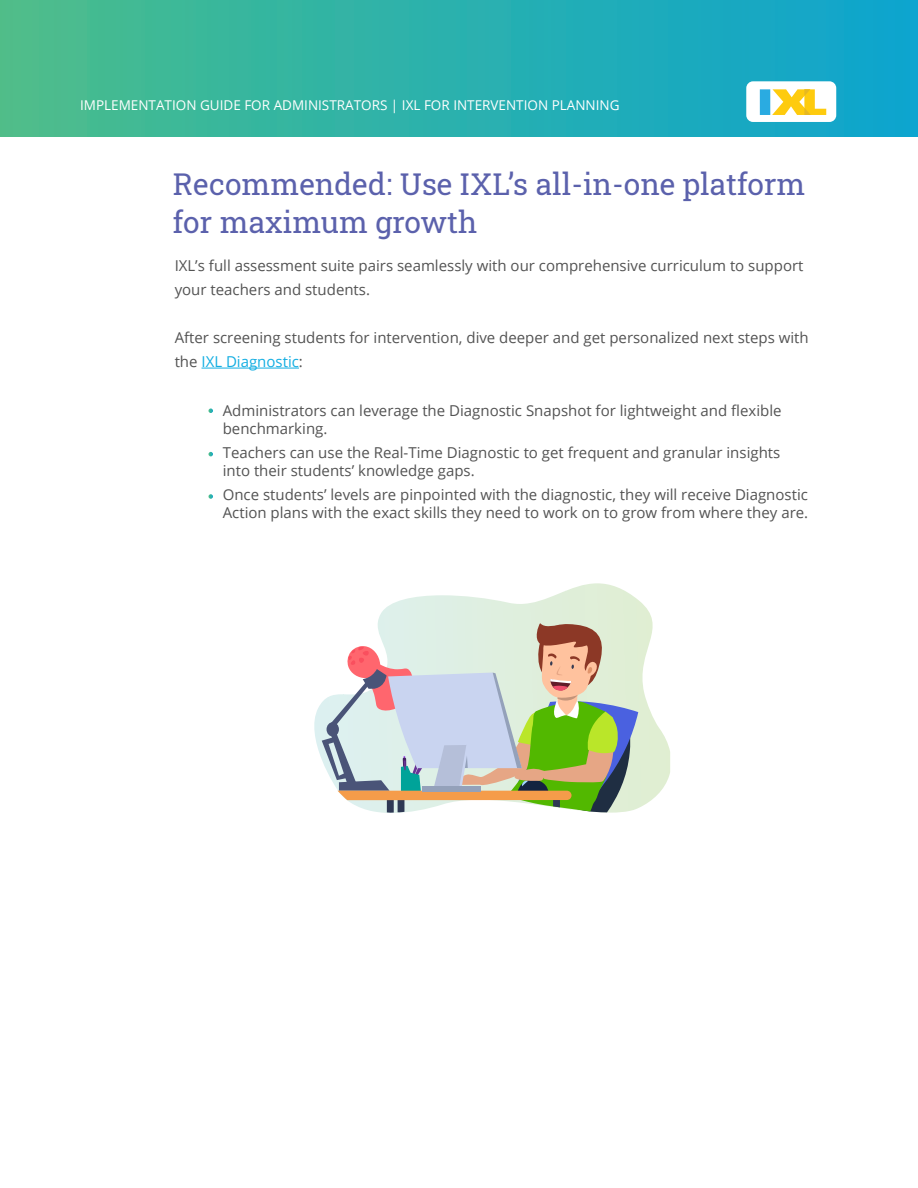
<style>
.page{position:relative;width:918px;height:1188px;background:#fff}
.page>*{position:absolute;margin:0;border:0;box-sizing:border-box;transform-origin:0 0}
.Blue_bullet{font:30px "Roboto Slab";color:#5b61ac}
.t1{font:15px/24px "Open Sans";color:#535353}
.t2{font:13.5px "Open Sans";color:#fff}
.s1{color:#13aee2}
</style>
<div class="page">
<div style="left:0;top:0;width:918px;height:136px;background:linear-gradient(to right,#4bbd8b,#0ba4d0)"></div>
<div style="left:746px;top:81px;width:90px;height:41px;background:#fff;border-radius:7px"></div>
<div style="left:760px;top:89px;width:10px;height:26px;background:#2aabe1"></div>
<svg style="left:772px;top:89px;width:54px;height:26px"></svg>
<hr style="left:202px;top:368px;width:97px;height:1px;background:#13aee2">
<svg style="left:208px;top:408px;width:5px;height:5px"></svg>
<svg style="left:208px;top:452px;width:5px;height:4px"></svg>
<svg style="left:208px;top:494px;width:5px;height:5px"></svg>
<svg style="left:314px;top:583px;width:356px;height:225px"></svg>
<svg style="left:322px;top:612px;width:316px;height:201px;background:#c5cab7"></svg>
<p class="t2" style="left:80px;top:96px;width:541px">IMPLEMENTATION GUIDE FOR ADMINISTRATORS | IXL FOR INTERVENTION PLANNING</p>
<p class="Blue_bullet" style="left:173px;top:164px;width:634px">Recommended: Use IXL’s all-in-one platform</p>
<p class="Blue_bullet" style="left:173px;top:201px;width:306px">for maximum growth</p>
<p class="t1" style="left:175px;top:253px;width:630px">IXL’s full assessment suite pairs seamlessly with our comprehensive curriculum to support your teachers and students.</p>
<p class="t1" style="left:175px;top:325px;width:636px">After screening students for intervention, dive deeper and get personalized next steps with the <span class="s1">IXL Diagnostic</span>:</p>
<p class="t1" style="left:223px;top:398px;width:560px">Administrators can leverage the Diagnostic Snapshot for lightweight and flexible</p>
<p class="t1" style="left:223px;top:416px;width:106px">benchmarking.</p>
<p class="t1" style="left:223px;top:440px;width:559px">Teachers can use the Real-Time Diagnostic to get frequent and granular insights</p>
<p class="t1" style="left:223px;top:458px;width:254px">into their students’ knowledge gaps.</p>
<p class="t1" style="left:223px;top:482px;width:587px">Once students’ levels are pinpointed with the diagnostic, they will receive Diagnostic</p>
<p class="t1" style="left:223px;top:500px;width:587px">Action plans with the exact skills they need to work on to grow from where they are.</p>
</div>
